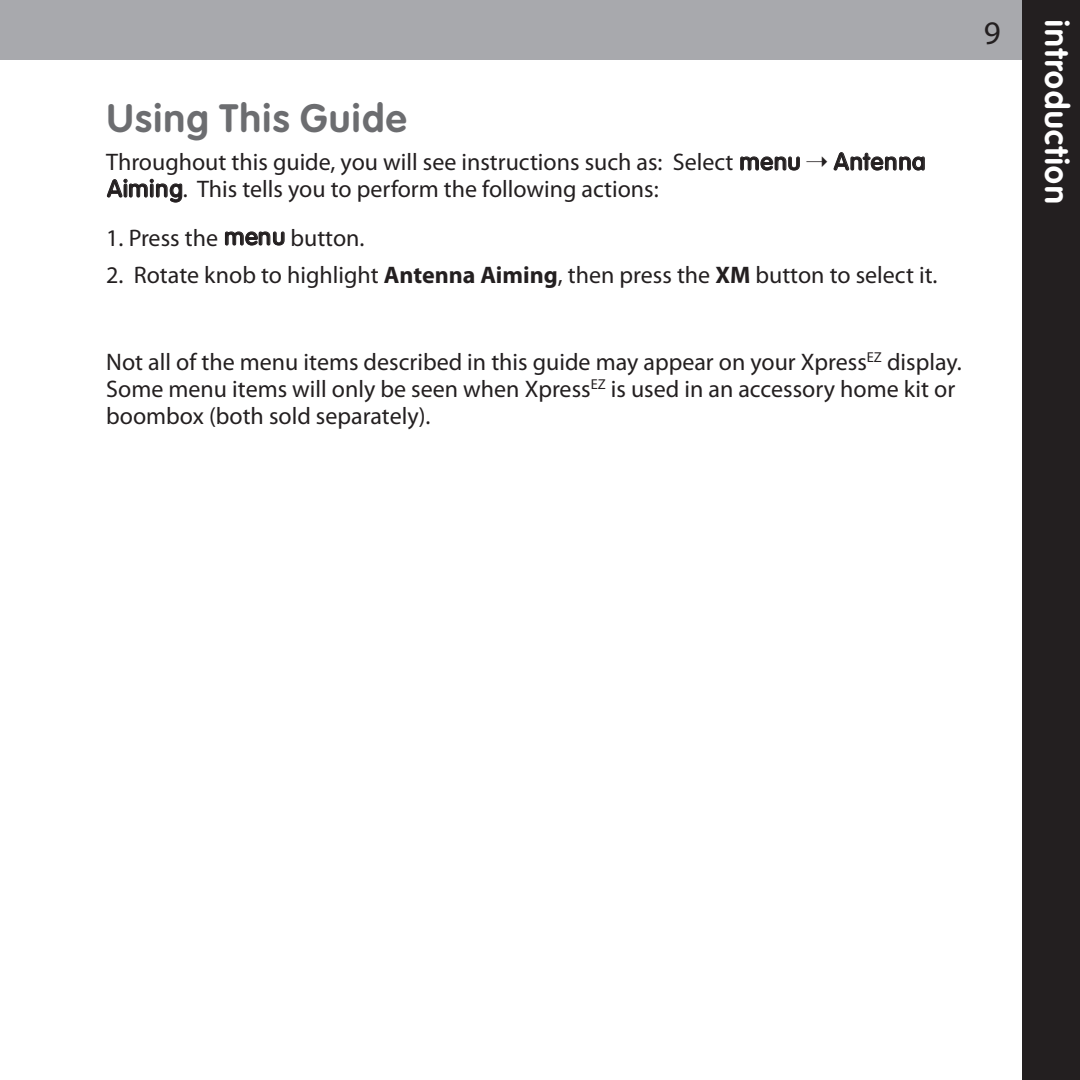
<style>
.page{position:relative;width:1080px;height:1080px;background:#fff}
.page>*{position:absolute;margin:0;border:0;box-sizing:border-box;transform-origin:0 0}
.t1{font:700 39px "XM Rounded";color:#6c6d70}
.t2{font:700 33px "XM Rounded";color:#fff}
.t3{font:33px "Myriad Pro";color:#231f20}
.t4{font:24px/27px "Myriad Pro";color:#231f20}
.s1{font-family:"XM Rounded"}
.s2{font-weight:700}
</style>
<div class="page">
<div style="left:0;top:0;width:1080px;height:60px;background:#a8a9ad"></div>
<div style="left:1023px;top:0;width:57px;height:1080px;background:#231f20"></div>
<h1 class="t1" style="left:106px;top:96px;width:303px">Using This Guide</h1>
<p class="t4" style="left:106px;top:150px;width:821px">Throughout this guide, you will see instructions such as: Select <span class="s1">menu</span> ➝ <span class="s1">Antenna<br>Aiming</span>. This tells you to perform the following actions:</p>
<p class="t4" style="left:106px;top:226px;width:260px">1. Press the <span class="s1">menu</span> button.</p>
<p class="t4" style="left:106px;top:264px;width:833px">2. Rotate knob to highlight <span class="s2">Antenna Aiming</span>, then press the <span class="s2">XM</span> button to select it.</p>
<h2 class="t3" style="left:984px;top:21px;width:18px">9</h2>
<p class="t4" style="left:106px;top:350px;width:857px">Not all of the menu items described in this guide may appear on your Xpress<sup>EZ</sup> display.<br>Some menu items will only be seen when Xpress<sup>EZ</sup> is used in an accessory home kit or boombox (both sold separately).</p>
<h2 class="t2" style="left:1076px;top:19px;width:187px;rotate:90deg">introduction</h2>
</div>
